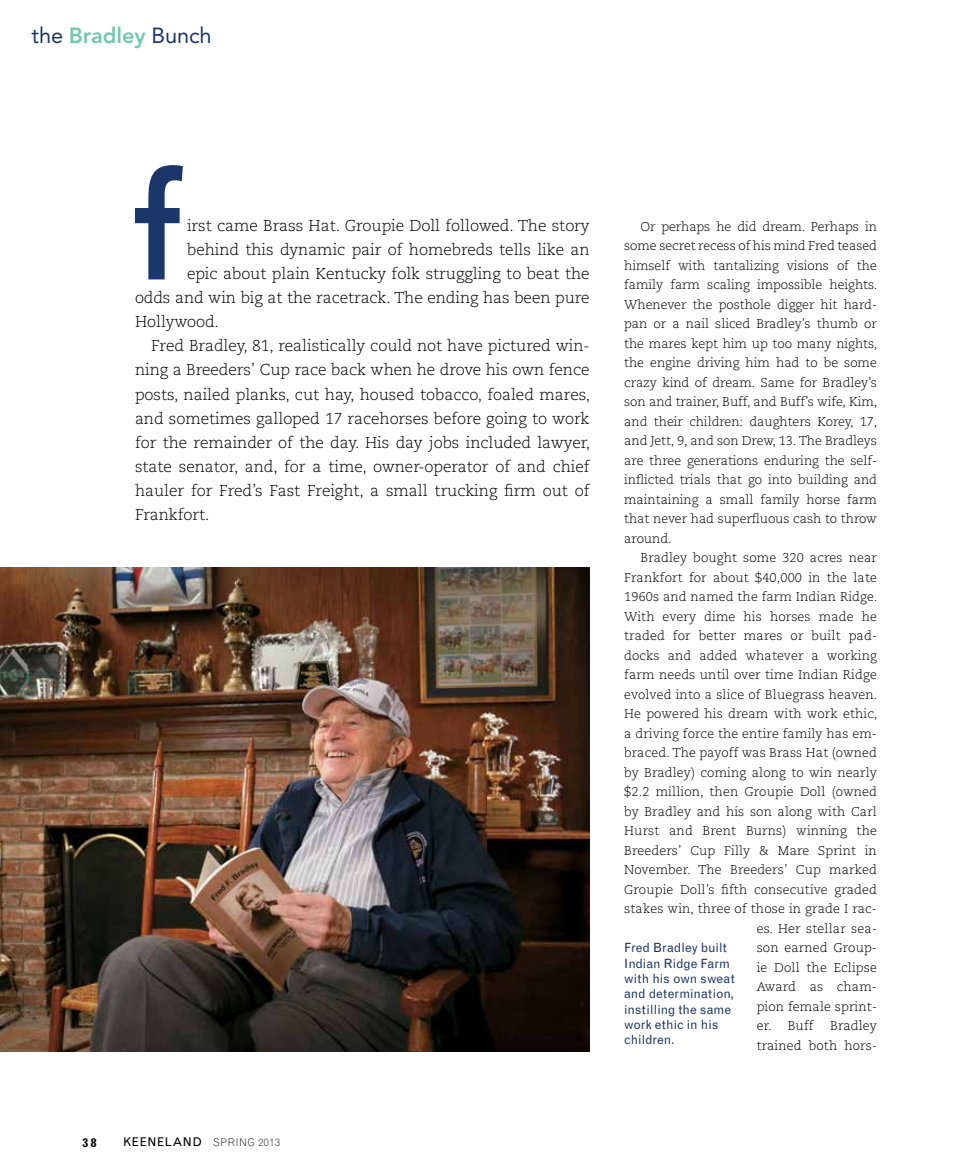
<style>
.page{position:relative;width:972px;height:1175px;background:#fff}
.page>*{position:absolute;margin:0;border:0;box-sizing:border-box;transform-origin:0 0}
.t1{font:800 148.8px "Avenir LT Std";color:#1b3668;scale:.91 1}
.t2{font:21.75px "Avenir LT Std";letter-spacing:-.005em;color:#1b3668}
.t3{font:300 15.75px "Caecilia LT Std";letter-spacing:-.005em;color:#000}
.t4{font:300 12.75px/19.5px "Caecilia LT Std";letter-spacing:.01em;color:#000;text-align:justify}
.t5{font:12.75px/15.3px "Grotesque MT Std";color:#1b3668}
.t6{font:700 12px "Grotesque MT Std";color:#000}
.t7{font:300 10.5px "Grotesque MT Std";letter-spacing:.05em;color:#000}
.s1{font-weight:800;color:#72c8af}
.s2{font-weight:400;font-size:12px}
</style>
<div class="page">
<img style="left:0;top:567px;width:590px;height:484px">
<h2 class="t2" style="left:32px;top:23px;width:182px">the <span class="s1">Bradley</span> Bunch</h2>
<h1 class="t1" style="left:133px;top:140px;width:54px">f</h1>
<p class="t3" style="left:187px;top:217px;width:404px">irst came Brass Hat. Groupie Doll followed. The story</p>
<p class="t3" style="left:187px;top:241px;width:404px">behind this dynamic pair of homebreds tells like an</p>
<p class="t3" style="left:187px;top:265px;width:404px">epic about plain Kentucky folk struggling to beat the</p>
<p class="t3" style="left:135px;top:289px;width:456px">odds and win big at the racetrack. The ending has been pure</p>
<p class="t3" style="left:135px;top:313px;width:86px">Hollywood.</p>
<p class="t3" style="left:151px;top:337px;width:440px">Fred Bradley, 81, realistically could not have pictured win-</p>
<p class="t3" style="left:135px;top:361px;width:456px">ning a Breeders’ Cup race back when he drove his own fence</p>
<p class="t3" style="left:135px;top:385px;width:457px">posts, nailed planks, cut hay, housed tobacco, foaled mares,</p>
<p class="t3" style="left:135px;top:409px;width:456px">and sometimes galloped 17 racehorses before going to work</p>
<p class="t3" style="left:135px;top:433px;width:457px">for the remainder of the day. His day jobs included lawyer,</p>
<p class="t3" style="left:135px;top:457px;width:456px">state senator, and, for a time, owner-operator of and chief</p>
<p class="t3" style="left:135px;top:481px;width:456px">hauler for Fred’s Fast Freight, a small trucking firm out of</p>
<p class="t3" style="left:135px;top:505px;width:76px">Frankfort.</p>
<p class="t4" style="left:624px;top:217px;width:255px;text-indent:16px">Or perhaps he did dream. Perhaps in some secret recess of his mind Fred teased himself with tantalizing visions of the family farm scaling impossible heights.<br>Whenever the posthole digger hit hard&shy;pan or a nail sliced Bradley’s thumb or the mares kept him up too many nights, the engine driving him had to be some crazy kind of dream. Same for Bradley’s son and trainer, Buff, and Buff’s wife, Kim, and their children: daughters Korey, 17, and Jett, 9, and son Drew, 13. The Bradleys are three generations enduring the self&shy;inflicted trials that go into building and maintaining a small family horse farm that never had superfluous cash to throw around.</p>
<p class="t4" style="left:640px;top:548px;width:238px">Bradley bought some 320 acres near</p>
<p class="t4" style="left:624px;top:568px;width:254px">Frankfort for about $40,000 in the late</p>
<p class="t4" style="left:624px;top:587px;width:255px">1960s and named the farm Indian Ridge.</p>
<p class="t4" style="left:624px;top:607px;width:254px">With every dime his horses made he</p>
<p class="t4" style="left:624px;top:626px;width:254px">traded for better mares or built pad-</p>
<p class="t4" style="left:624px;top:646px;width:254px">docks and added whatever a working</p>
<p class="t4" style="left:624px;top:665px;width:254px">farm needs until over time Indian Ridge</p>
<p class="t4" style="left:624px;top:685px;width:255px">evolved into a slice of Bluegrass heaven.</p>
<p class="t4" style="left:624px;top:704px;width:255px">He powered his dream with work ethic,</p>
<p class="t4" style="left:624px;top:724px;width:254px">a driving force the entire family has em-</p>
<p class="t4" style="left:624px;top:743px;width:254px">braced. The payoff was Brass Hat (owned</p>
<p class="t4" style="left:624px;top:763px;width:254px">by Bradley) coming along to win nearly</p>
<p class="t4" style="left:624px;top:782px;width:254px">$2.2 million, then Groupie Doll (owned</p>
<p class="t4" style="left:624px;top:802px;width:254px">by Bradley and his son along with Carl</p>
<p class="t4" style="left:624px;top:821px;width:254px">Hurst and Brent Burns) winning the</p>
<p class="t4" style="left:624px;top:841px;width:254px">Breeders’ Cup Filly &amp; Mare Sprint in</p>
<p class="t4" style="left:624px;top:860px;width:254px">November. The Breeders’ Cup marked</p>
<p class="t4" style="left:624px;top:880px;width:254px">Groupie Doll’s fifth consecutive graded</p>
<p class="t4" style="left:624px;top:899px;width:254px">stakes win, three of those in grade I rac-</p>
<p class="t4" style="left:757px;top:919px;width:122px">es. Her stellar sea-</p>
<p class="t4" style="left:757px;top:938px;width:122px">son earned Group-</p>
<p class="t4" style="left:757px;top:958px;width:122px">ie Doll the Eclipse</p>
<p class="t4" style="left:757px;top:977px;width:122px">Award as cham-</p>
<p class="t4" style="left:757px;top:997px;width:122px">pion female sprint-</p>
<p class="t4" style="left:757px;top:1016px;width:58px">er. Buff</p>
<p class="t5" style="left:624px;top:940px;width:112px">Fred Bradley built<br>Indian Ridge Farm with his own sweat and determination, instilling the same work ethic in his children.</p>
<p class="t4" style="left:757px;top:1016px;width:122px;text-align:right">Bradley<br>trained both hors-</p>
<p class="t6" style="left:82px;top:1135px;width:16px">38</p>
<p class="t7" style="left:123px;top:1136px;width:159px"><span class="s2">KEENELAND</span> SPRING 2013</p>
</div>
